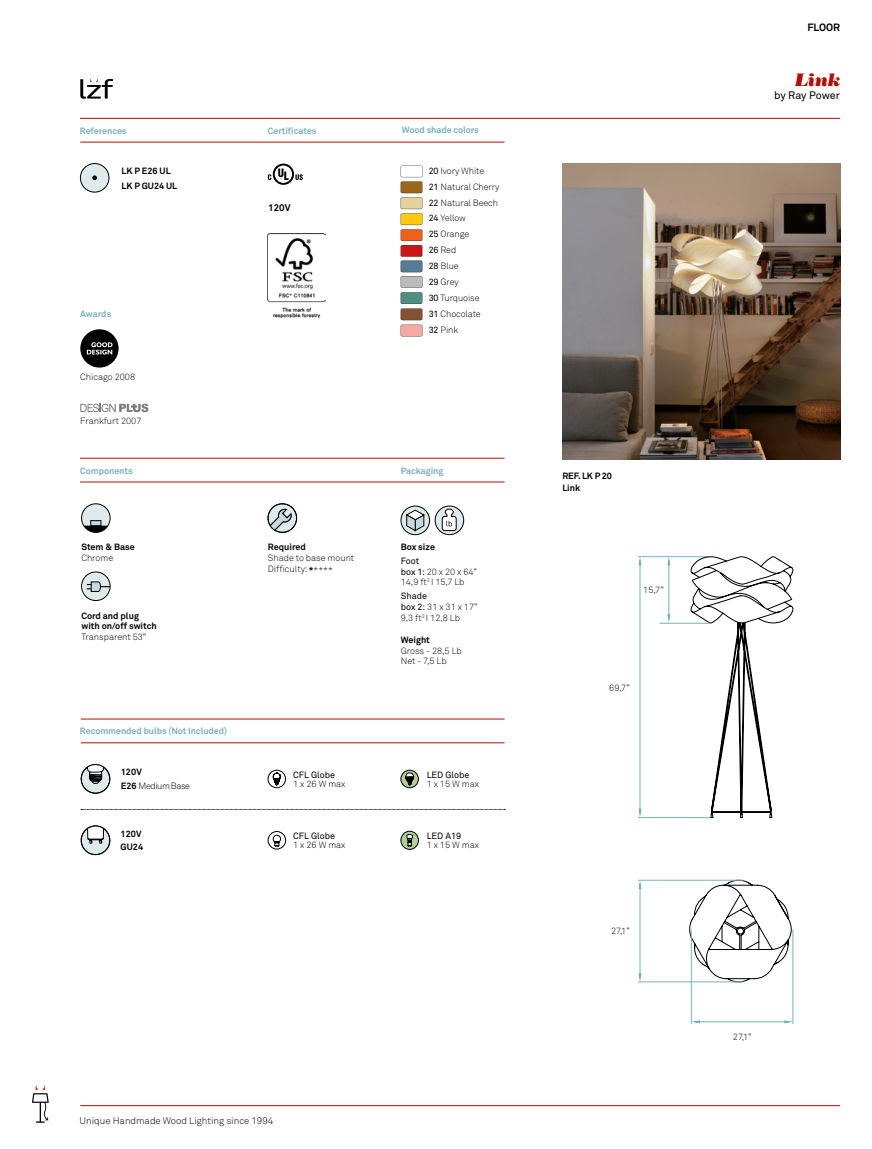
<style>
.page{position:relative;width:872px;height:1149px;background:#fff}
.page>*{position:absolute;margin:0;border:0;box-sizing:border-box;transform-origin:0 0}
.t1{font:italic 18px "Bodoni Poster";color:#ae0f0a}
.t2{font:10.8px "Akkurat";letter-spacing:-.005em;color:#000}
.t3{font:700 10.5px "Akkurat";color:#000}
.t4{font:300 9.6px "Akkurat";color:#000}
.t5{font:700 9.6px "Akkurat";color:#000}
.t6{font:300 9px/15.9px "Akkurat";letter-spacing:-.01em;color:#000}
.t7{font:700 9px/10.8px "Akkurat";color:#000}
.t8{font:700 9px "Akkurat";letter-spacing:-.01em;color:#79b1bb}
.t9{font:9px "Akkurat";color:#000}
.t10{font:300 9px/13.5px "Akkurat";letter-spacing:-.05em;color:#000}
.s1{font-weight:700}
.s2{font-weight:400}
</style>
<div class="page">
<div style="left:82px;top:503px;width:28px;height:29px;background:#dfeaed;border-radius:50%"></div>
<div style="left:81px;top:503px;width:29px;height:29px;border:1px solid #000;border-radius:50%"></div>
<svg style="left:84px;top:525px;width:24px;height:7px"></svg>
<div style="left:91px;top:520px;width:10px;height:5px;background:#c4dadf"></div>
<div style="left:91px;top:520px;width:10px;height:5px;border:1px solid #000"></div>
<hr style="left:80px;top:142px;width:424px;height:1px;background:#ae0f0a">
<hr style="left:80px;top:118px;width:760px;height:1px;background:#ae0f0a">
<hr style="left:80px;top:457px;width:424px;height:1px;background:#ae0f0a">
<hr style="left:80px;top:481px;width:424px;height:1px;background:#ae0f0a">
<hr style="left:81px;top:718px;width:423px;height:1px;background:#ae0f0a">
<hr style="left:81px;top:742px;width:423px;height:1px;background:#ae0f0a">
<svg style="left:401px;top:165px;width:21px;height:171px"></svg>
<hr style="left:80px;top:1104px;width:760px;height:1px;background:#ae0f0a">
<svg style="left:32px;top:1085px;width:17px;height:37px"></svg>
<svg style="left:80px;top:79px;width:33px;height:20px"></svg>
<svg style="left:268px;top:163px;width:35px;height:22px"></svg>
<div style="left:82px;top:571px;width:28px;height:29px;background:#dfeaed;border-radius:50%"></div>
<div style="left:81px;top:571px;width:29px;height:29px;border:1px solid #000;border-radius:50%"></div>
<svg style="left:87px;top:581px;width:23px;height:10px"></svg>
<div style="left:80px;top:163px;width:29px;height:29px;background:#dfeaed;border-radius:50%"></div>
<div style="left:80px;top:163px;width:29px;height:29px;border:1px solid #000;border-radius:50%"></div>
<svg style="left:92px;top:175px;width:5px;height:5px"></svg>
<img style="left:562px;top:163px;width:278px;height:296px">
<svg style="left:80px;top:329px;width:39px;height:38px"></svg>
<svg style="left:80px;top:403px;width:68px;height:9px"></svg>
<svg style="left:267px;top:503px;width:31px;height:30px"></svg>
<hr style="left:638px;top:556px;width:71px;height:1px;background:#79b1bb">
<hr style="left:638px;top:817px;width:72px;height:1px;background:#79b1bb">
<hr style="left:640px;top:560px;width:1px;height:253px;background:#79b1bb">
<svg style="left:688px;top:556px;width:105px;height:426px"></svg>
<hr style="left:638px;top:981px;width:105px;height:1px;background:#79b1bb">
<hr style="left:638px;top:879px;width:105px;height:1px;background:#79b1bb">
<hr style="left:640px;top:883px;width:1px;height:94px;background:#79b1bb">
<hr style="left:792px;top:929px;width:1px;height:94px;background:#79b1bb">
<hr style="left:691px;top:929px;width:1px;height:94px;background:#79b1bb">
<hr style="left:695px;top:1021px;width:94px;height:1px;background:#79b1bb">
<svg style="left:637px;top:971px;width:5px;height:12px"></svg>
<svg style="left:637px;top:879px;width:5px;height:10px"></svg>
<svg style="left:783px;top:1019px;width:11px;height:4px"></svg>
<svg style="left:690px;top:1019px;width:11px;height:4px"></svg>
<svg style="left:637px;top:556px;width:5px;height:10px"></svg>
<svg style="left:666px;top:556px;width:5px;height:10px"></svg>
<svg style="left:666px;top:613px;width:5px;height:11px"></svg>
<svg style="left:637px;top:807px;width:5px;height:12px"></svg>
<hr style="left:660px;top:622px;width:49px;height:1px;background:#79b1bb">
<hr style="left:668px;top:564px;width:1px;height:51px;background:#79b1bb">
<svg style="left:273px;top:772px;width:8px;height:12px"></svg>
<div style="left:268px;top:769px;width:18px;height:18px;border:1px solid #000;border-radius:50%"></div>
<div style="left:268px;top:831px;width:18px;height:17px;border:1px solid #000;border-radius:50%"></div>
<svg style="left:273px;top:834px;width:8px;height:12px"></svg>
<svg style="left:401px;top:770px;width:17px;height:17px"></svg>
<div style="left:401px;top:769px;width:17px;height:18px;border:1px solid #000;border-radius:50%"></div>
<svg style="left:405px;top:772px;width:9px;height:13px"></svg>
<svg style="left:401px;top:831px;width:17px;height:18px"></svg>
<div style="left:401px;top:830px;width:17px;height:19px;border:1px solid #000;border-radius:50%"></div>
<svg style="left:406px;top:834px;width:7px;height:12px"></svg>
<svg style="left:81px;top:764px;width:29px;height:29px"></svg>
<svg style="left:87px;top:764px;width:17px;height:19px"></svg>
<div style="left:81px;top:764px;width:29px;height:29px;border:1px solid #000;border-radius:50%"></div>
<div style="left:81px;top:825px;width:29px;height:29px;background:#dfeaed;border-radius:50%"></div>
<div style="left:81px;top:825px;width:29px;height:29px;border:1px solid #000;border-radius:50%"></div>
<svg style="left:87px;top:825px;width:17px;height:18px"></svg>
<svg style="left:435px;top:506px;width:29px;height:28px"></svg>
<div style="left:435px;top:505px;width:29px;height:29px;border:1px solid #000;border-radius:50%"></div>
<svg style="left:442px;top:508px;width:14px;height:23px"></svg>
<svg style="left:401px;top:506px;width:28px;height:28px"></svg>
<div style="left:401px;top:505px;width:29px;height:29px;border:1px solid #000;border-radius:50%"></div>
<svg style="left:406px;top:509px;width:18px;height:22px"></svg>
<img style="left:268px;top:233px;width:57px;height:84px">
<p class="t8" style="left:80px;top:125px;width:48px">References</p>
<p class="t8" style="left:402px;top:124px;width:79px">Wood shade colors</p>
<p class="t8" style="left:268px;top:125px;width:50px">Certificates</p>
<p class="t7" style="left:121px;top:163px;width:57px;line-height:15px">LK P E26 UL<br>LK P GU24 UL</p>
<p class="t8" style="left:80px;top:308px;width:33px">Awards</p>
<p class="t6" style="left:80px;top:368px;width:56px">Chicago 2008</p>
<p class="t6" style="left:80px;top:412px;width:63px">Frankfurt 2007</p>
<p class="t8" style="left:80px;top:464px;width:54px">Components</p>
<p class="t7" style="left:81px;top:541px;width:55px">Stem &amp; Base</p>
<p class="t6" style="left:81px;top:549px;width:33px">Chrome</p>
<p class="t7" style="left:81px;top:609px;width:77px">Cord and plug with on/off switch</p>
<p class="t6" style="left:81px;top:628px;width:66px">Transparent 53”</p>
<p class="t8" style="left:80px;top:724px;width:149px">Recommended bulbs (Not Included)</p>
<p class="t10" style="left:121px;top:764px;width:71px"><span class="s1">120V<br>E26</span> Medium Base</p>
<p class="t7" style="left:121px;top:826px;width:24px;line-height:13.5px">120V<br>GU24</p>
<p class="t5" style="left:268px;top:201px;width:24px">120V</p>
<p class="t7" style="left:268px;top:541px;width:40px">Required</p>
<p class="t6" style="left:268px;top:552px;width:88px;line-height:10.8px">Shade to base mount<br>Difficulty: <sub>*</sub><sub>****</sub></p>
<p class="t9" style="left:293px;top:768px;width:43px">CFL Globe</p>
<p class="t6" style="left:293px;top:775px;width:54px">1 x 26 W max</p>
<p class="t9" style="left:293px;top:830px;width:43px">CFL Globe</p>
<p class="t6" style="left:293px;top:836px;width:54px">1 x 26 W max</p>
<p class="t6" style="left:429px;top:162px;width:72px"><span class="s2">20</span> Ivory White<br><span class="s2">21</span> Natural Cherry<br><span class="s2">22</span> Natural Beech<br><span class="s2">24</span> Yellow<br><span class="s2">25</span> Orange<br><span class="s2">26</span> Red<br><span class="s2">28</span> Blue<br><span class="s2">29</span> Grey<br><span class="s2">30</span> Turquoise<br><span class="s2">31</span> Chocolate<br><span class="s2">32</span> Pink</p>
<p class="t8" style="left:401px;top:464px;width:44px">Packaging</p>
<p class="t7" style="left:401px;top:541px;width:36px">Box size</p>
<p class="t6" style="left:401px;top:555px;width:78px;line-height:10.8px"><span class="s2">Foot<br>box 1:</span> 20 x 20 x 64”<br>14,9 ft<sup>3</sup> I 15,7 Lb</p>
<p class="t6" style="left:401px;top:590px;width:78px;line-height:10.8px"><span class="s2">Shade<br>box 2:</span> 31 x 31 x 17”<br>9,3 ft<sup>3</sup> I 12,8 Lb</p>
<p class="t7" style="left:401px;top:633px;width:31px">Weight</p>
<p class="t6" style="left:401px;top:644px;width:63px;line-height:10.8px">Gross - 28,5 Lb<br>Net - 7,5 Lb</p>
<p class="t9" style="left:427px;top:768px;width:44px">LED Globe</p>
<p class="t6" style="left:427px;top:775px;width:54px">1 x 15 W max</p>
<p class="t9" style="left:427px;top:830px;width:36px">LED A19</p>
<p class="t6" style="left:427px;top:836px;width:54px">1 x 15 W max</p>
<p class="t7" style="left:562px;top:470px;width:51px;line-height:11.2px">REF. LK P 20<br>Link</p>
<p class="t6" style="left:643px;top:582px;width:22px">15,7”</p>
<p class="t6" style="left:609px;top:679px;width:22px">69,7”</p>
<p class="t6" style="left:611px;top:922px;width:20px">27,1”</p>
<p class="t4" style="left:80px;top:1114px;width:195px">Unique Handmade Wood Lighting since 1994</p>
<p class="t3" style="left:807px;top:21px;width:34px">FLOOR</p>
<h1 class="t1" style="left:795px;top:69px;width:46px">Link</h1>
<p class="t2" style="left:774px;top:89px;width:67px">by Ray Power</p>
<p class="t6" style="left:733px;top:1028px;width:20px">27,1”</p>
</div>
